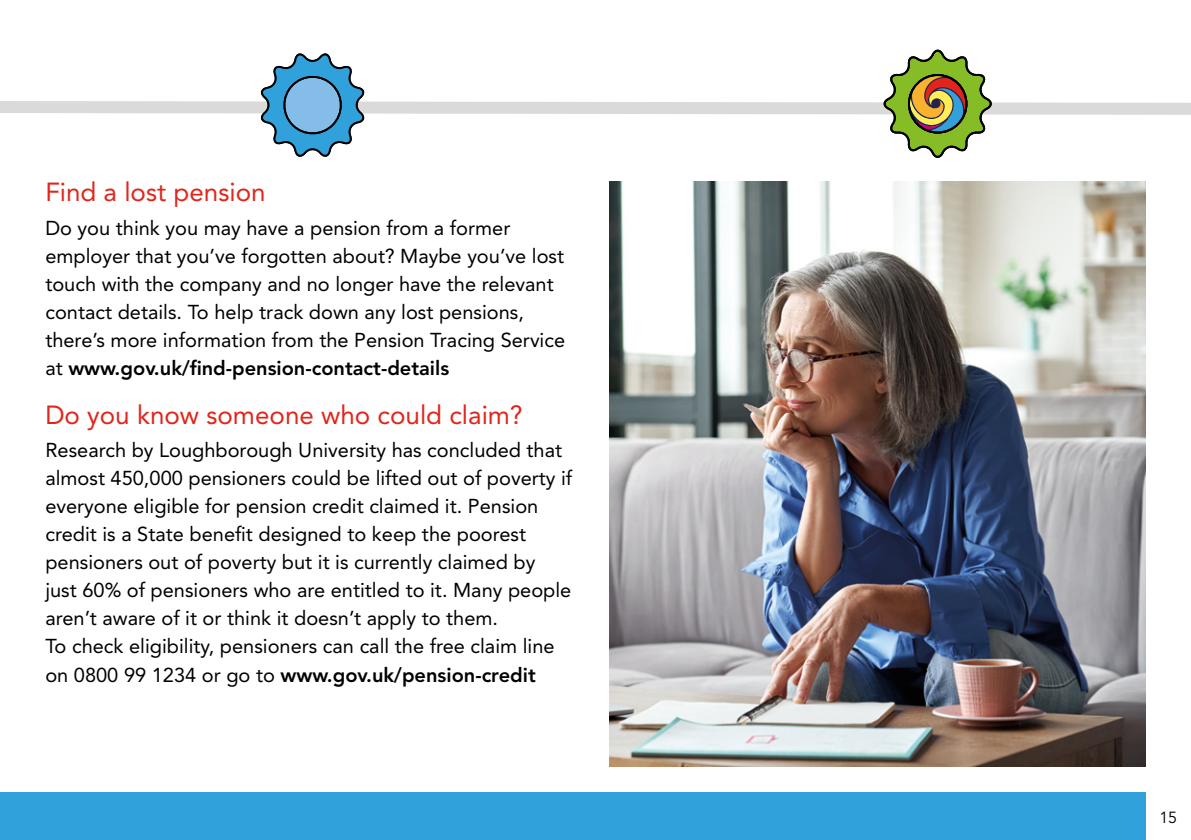
<style>
.page{position:relative;width:1191px;height:840px;background:#fff}
.page>*{position:absolute;margin:0;border:0;box-sizing:border-box;transform-origin:0 0}
.t1{font:26px "Avenir";color:#e1251b}
.t2{font:20px/28px "Avenir";color:#000}
.t3{font:16px "Avenir";color:#000}
.s1{font-weight:800}
</style>
<div class="page">
<div style="left:0;top:792px;width:1145px;height:47px;background:#31a1dc"></div>
<svg style="left:0;top:49px;width:1191px;height:109px"></svg>
<div style="left:908px;top:74px;width:59px;height:59px;border:2px solid #000;border-radius:50%"></div>
<img style="left:609px;top:181px;width:536px;height:584px">
<h1 class="t1" style="left:45px;top:177px;width:222px">Find a lost pension</h1>
<p class="t2" style="left:45px;top:214px;width:521px">Do you think you may have a pension from a former employer that you’ve forgotten about? Maybe you’ve lost touch with the company and no longer have the relevant contact details. To help track down any lost pensions, there’s more information from the Pension Tracing Service at <span class="s1">www.gov.uk/find-pension-contact-details</span></p>
<h1 class="t1" style="left:45px;top:399px;width:479px">Do you know someone who could claim?</h1>
<p class="t2" style="left:45px;top:436px;width:528px">Research by Loughborough University has concluded that almost 450,000 pensioners could be lifted out of poverty if everyone eligible for pension credit claimed it. Pension credit is a State benefit designed to keep the poorest pensioners out of poverty but it is currently claimed by<br>just 60% of pensioners who are entitled to it. Many people aren’t aware of it or think it doesn’t apply to them.<br>To check eligibility, pensioners can call the free claim line on 0800 99 1234 or go to <span class="s1">www.gov.uk/pension-credit</span></p>
<p class="t3" style="left:1159px;top:807px;width:19px">15</p>
</div>
